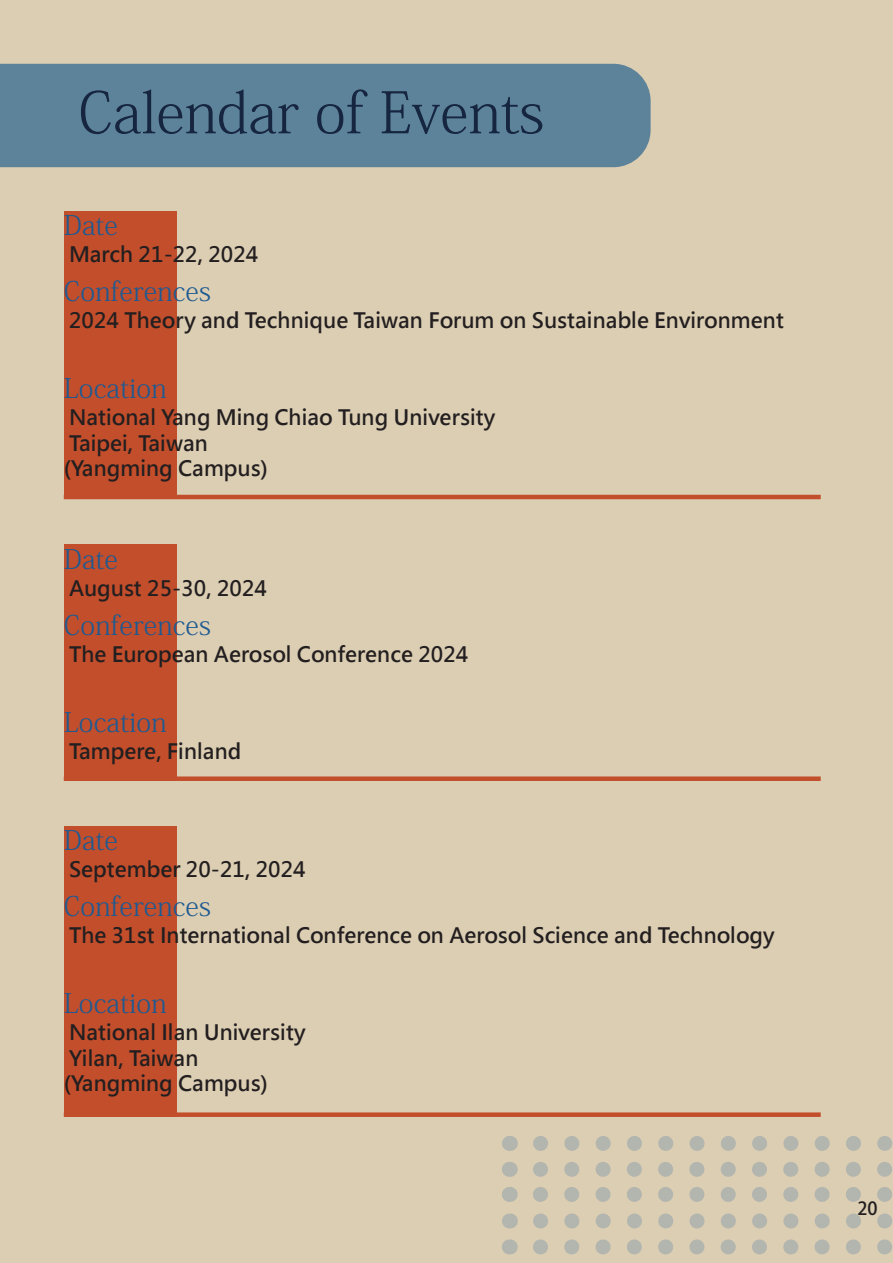
<style>
.page{position:relative;width:893px;height:1263px;background:#dcceb3}
.page>*{position:absolute;margin:0;border:0;box-sizing:border-box;transform-origin:0 0}
.t1{font:57px "Adobe Fangsong Std";letter-spacing:-.005em;color:#162540}
.t2{font:27px "Adobe Fangsong Std";color:#1e5a91}
.t3{font:700 21px "Microsoft Jheng Hei";color:#231f20}
.t4{font:700 18px "Adobe Fan Heiti Std";color:#231f20}
</style>
<div class="page">
<div style="left:64px;top:211px;width:112px;height:284px;background:#c34e2b"></div>
<hr style="left:64px;top:495px;width:757px;height:4px;background:#c34e2b">
<svg style="left:509px;top:1136px;width:1px;height:15px"></svg>
<svg style="left:540px;top:1136px;width:353px;height:15px"></svg>
<svg style="left:509px;top:1162px;width:1px;height:15px"></svg>
<svg style="left:540px;top:1162px;width:352px;height:15px"></svg>
<svg style="left:509px;top:1187px;width:1px;height:15px"></svg>
<svg style="left:540px;top:1187px;width:352px;height:15px"></svg>
<svg style="left:509px;top:1213px;width:1px;height:15px"></svg>
<svg style="left:540px;top:1213px;width:353px;height:15px"></svg>
<svg style="left:509px;top:1239px;width:1px;height:15px"></svg>
<svg style="left:540px;top:1239px;width:352px;height:15px"></svg>
<div style="left:0;top:64px;width:651px;height:103px;background:#5d839a"></div>
<div style="left:64px;top:545px;width:112px;height:231px;background:#c34e2b"></div>
<div style="left:64px;top:776px;width:757px;height:5px;background:#c34e2b"></div>
<div style="left:64px;top:826px;width:112px;height:286px;background:#c34e2b"></div>
<div style="left:64px;top:1112px;width:757px;height:5px;background:#c34e2b"></div>
<p class="t1" style="left:78px;top:77px;width:468px">Calendar of Events</p>
<p class="t2" style="left:64px;top:208px;width:56px">Date</p>
<p class="t3" style="left:69px;top:241px;width:191px">March 21-22, 2024</p>
<p class="t2" style="left:64px;top:274px;width:149px">Conferences</p>
<p class="t3" style="left:69px;top:307px;width:716px">2024 Theory and Technique Taiwan Forum on Sustainable Environment</p>
<p class="t2" style="left:64px;top:371px;width:104px">Location</p>
<p class="t3" style="left:69px;top:404px;width:428px">National Yang Ming Chiao Tung University</p>
<p class="t3" style="left:69px;top:430px;width:140px">Taipei, Taiwan</p>
<p class="t3" style="left:64px;top:455px;width:206px">(Yangming Campus)</p>
<p class="t2" style="left:64px;top:542px;width:56px">Date</p>
<p class="t3" style="left:69px;top:575px;width:200px">August 25-30, 2024</p>
<p class="t2" style="left:64px;top:608px;width:149px">Conferences</p>
<p class="t3" style="left:69px;top:641px;width:401px">The European Aerosol Conference 2024</p>
<p class="t2" style="left:64px;top:705px;width:104px">Location</p>
<p class="t3" style="left:69px;top:738px;width:174px">Tampere, Finland</p>
<p class="t2" style="left:64px;top:823px;width:56px">Date</p>
<p class="t3" style="left:69px;top:856px;width:238px">September 20-21, 2024</p>
<p class="t2" style="left:64px;top:889px;width:149px">Conferences</p>
<p class="t3" style="left:69px;top:922px;width:707px">The 31st International Conference on Aerosol Science and Technology</p>
<p class="t2" style="left:64px;top:986px;width:104px">Location</p>
<p class="t3" style="left:69px;top:1019px;width:238px">National Ilan University</p>
<p class="t3" style="left:69px;top:1045px;width:131px">Yilan, Taiwan</p>
<p class="t3" style="left:64px;top:1070px;width:206px">(Yangming Campus)</p>
<p class="t4" style="left:857px;top:1197px;width:22px">20</p>
</div>
